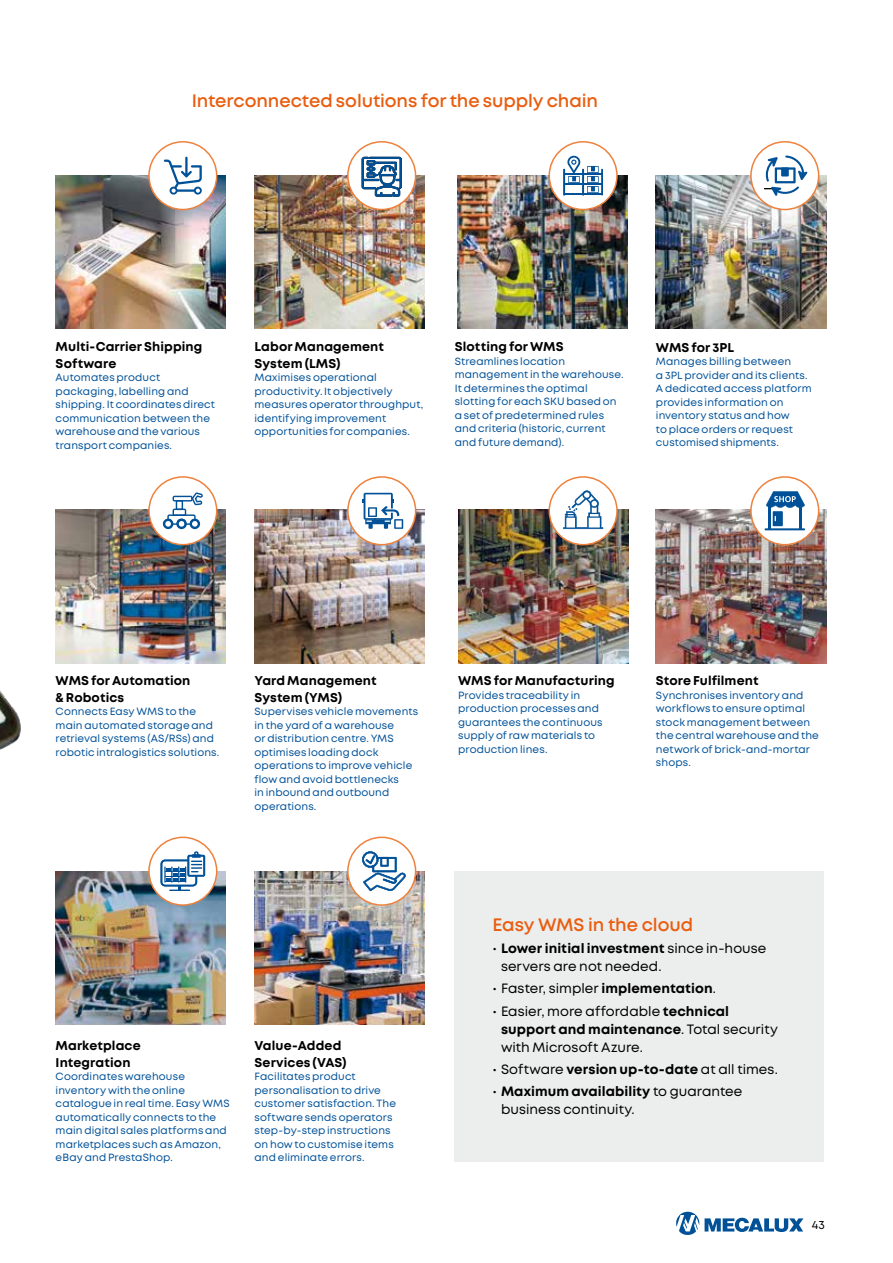
<style>
.page{position:relative;width:893px;height:1263px;background:#fff}
.page>*{position:absolute;margin:0;border:0;box-sizing:border-box;transform-origin:0 0}
.t1{font:600 18px "Mont";letter-spacing:-.005em;color:#e95d0f}
.t2{font:13.5px/18px "Mont";letter-spacing:.005em;color:#000}
.t3{font:700 12.75px/16.5px "Mont";letter-spacing:.01em;color:#000}
.t4{font:12px "Mont";color:#000}
.t5{font:10.5px/13.5px "Mont";letter-spacing:.01em;color:#005198}
.s1{font-weight:700}
</style>
<div class="page">
<svg style="left:676px;top:1212px;width:23px;height:23px"></svg>
<svg style="left:705px;top:1218px;width:98px;height:14px"></svg>
<img style="left:0;top:690px;width:21px;height:60px">
<div style="left:455px;top:871px;width:369px;height:290px;background:#eceded"></div>
<img style="left:56px;top:175px;width:170px;height:153px">
<div style="left:149px;top:142px;width:68px;height:67px;background:#fff;border-radius:50%"></div>
<div style="left:148px;top:141px;width:69px;height:69px;border:2px solid #ee813c;border-radius:50%"></div>
<svg style="left:164px;top:157px;width:38px;height:38px"></svg>
<img style="left:656px;top:510px;width:170px;height:153px">
<div style="left:751px;top:477px;width:68px;height:68px;background:#fff;border-radius:50%"></div>
<div style="left:750px;top:476px;width:69px;height:69px;border:2px solid #ee813c;border-radius:50%"></div>
<hr style="left:800px;top:505px;width:2px;height:24px;background:#005198">
<hr style="left:768px;top:505px;width:2px;height:24px;background:#005198">
<hr style="left:765px;top:528px;width:40px;height:2px;background:#005198">
<svg style="left:766px;top:491px;width:39px;height:35px"></svg>
<img style="left:56px;top:871px;width:170px;height:153px">
<div style="left:149px;top:837px;width:68px;height:68px;background:#fff;border-radius:50%"></div>
<div style="left:148px;top:836px;width:69px;height:70px;border:2px solid #ee813c;border-radius:50%"></div>
<hr style="left:169px;top:889px;width:21px;height:2px;background:#005198">
<svg style="left:160px;top:851px;width:45px;height:39px"></svg>
<img style="left:458px;top:510px;width:170px;height:153px">
<div style="left:549px;top:477px;width:68px;height:68px;background:#fff;border-radius:50%"></div>
<div style="left:548px;top:476px;width:70px;height:69px;border:2px solid #ee813c;border-radius:50%"></div>
<svg style="left:563px;top:490px;width:40px;height:39px"></svg>
<img style="left:254px;top:510px;width:171px;height:153px">
<div style="left:348px;top:477px;width:68px;height:68px;background:#fff;border-radius:50%"></div>
<div style="left:347px;top:476px;width:69px;height:69px;border:2px solid #ee813c;border-radius:50%"></div>
<svg style="left:362px;top:493px;width:41px;height:36px"></svg>
<img style="left:656px;top:175px;width:170px;height:153px">
<div style="left:751px;top:142px;width:68px;height:67px;background:#fff;border-radius:50%"></div>
<div style="left:750px;top:141px;width:69px;height:69px;border:2px solid #ee813c;border-radius:50%"></div>
<svg style="left:764px;top:155px;width:43px;height:41px"></svg>
<img style="left:254px;top:175px;width:171px;height:153px">
<div style="left:348px;top:142px;width:68px;height:67px;background:#fff;border-radius:50%"></div>
<div style="left:347px;top:141px;width:69px;height:69px;border:2px solid #ee813c;border-radius:50%"></div>
<svg style="left:361px;top:157px;width:41px;height:40px"></svg>
<img style="left:457px;top:175px;width:170px;height:153px">
<div style="left:549px;top:142px;width:68px;height:67px;background:#fff;border-radius:50%"></div>
<div style="left:548px;top:141px;width:70px;height:69px;border:2px solid #ee813c;border-radius:50%"></div>
<hr style="left:563px;top:169px;width:2px;height:27px;background:#005198">
<hr style="left:601px;top:169px;width:2px;height:27px;background:#005198">
<hr style="left:582px;top:169px;width:2px;height:27px;background:#005198">
<hr style="left:564px;top:193px;width:38px;height:2px;background:#005198">
<hr style="left:564px;top:183px;width:38px;height:2px;background:#005198">
<hr style="left:564px;top:173px;width:38px;height:2px;background:#005198">
<svg style="left:587px;top:166px;width:12px;height:27px"></svg>
<svg style="left:567px;top:156px;width:13px;height:27px"></svg>
<img style="left:254px;top:871px;width:171px;height:153px">
<div style="left:348px;top:837px;width:68px;height:68px;background:#fff;border-radius:50%"></div>
<div style="left:347px;top:836px;width:69px;height:70px;border:2px solid #ee813c;border-radius:50%"></div>
<svg style="left:362px;top:851px;width:44px;height:40px"></svg>
<img style="left:56px;top:510px;width:170px;height:153px">
<div style="left:149px;top:477px;width:68px;height:68px;background:#fff;border-radius:50%"></div>
<div style="left:148px;top:476px;width:69px;height:69px;border:2px solid #ee813c;border-radius:50%"></div>
<svg style="left:163px;top:492px;width:40px;height:37px"></svg>
<h1 class="t1" style="left:192px;top:89px;width:408px">Interconnected solutions for the supply chain</h1>
<p class="t3" style="left:56px;top:338px;width:148px">Multi-Carrier Shipping<br>Software</p>
<p class="t5" style="left:56px;top:371px;width:161px">Automates product packaging, labelling and shipping. It coordinates direct communication between the warehouse and the various transport companies.</p>
<p class="t3" style="left:254px;top:338px;width:131px">Labor Management<br>System (LMS)</p>
<p class="t5" style="left:254px;top:371px;width:170px">Maximises operational productivity. It objectively measures operator throughput, identifying improvement opportunities for companies.</p>
<p class="t3" style="left:455px;top:338px;width:110px">Slotting for WMS</p>
<p class="t5" style="left:455px;top:354px;width:170px">Streamlines location management in the warehouse.<br>It determines the optimal slotting for each SKU based on a set of predetermined rules and criteria (historic, current and future demand).</p>
<p class="t3" style="left:656px;top:339px;width:80px">WMS for 3PL</p>
<p class="t5" style="left:656px;top:355px;width:157px">Manages billing between<br>a 3PL provider and its clients.<br>A dedicated access platform provides information on inventory status and how<br>to place orders or request customised shipments.</p>
<p class="t3" style="left:56px;top:672px;width:136px">WMS for Automation &amp; Robotics</p>
<p class="t5" style="left:56px;top:705px;width:165px">Connects Easy WMS to the main automated storage and retrieval systems (AS/RSs) and robotic intralogistics solutions.</p>
<p class="t3" style="left:254px;top:672px;width:124px">Yard Management<br>System (YMS)</p>
<p class="t5" style="left:254px;top:705px;width:165px">Supervises vehicle movements in the yard of a warehouse<br>or distribution centre. YMS optimises loading dock operations to improve vehicle flow and avoid bottlenecks<br>in inbound and outbound operations.</p>
<p class="t3" style="left:458px;top:672px;width:158px">WMS for Manufacturing</p>
<p class="t5" style="left:458px;top:688px;width:146px">Provides traceability in production processes and guarantees the continuous supply of raw materials to production lines.</p>
<p class="t3" style="left:656px;top:672px;width:104px">Store Fulfilment</p>
<p class="t5" style="left:656px;top:688px;width:165px">Synchronises inventory and workflows to ensure optimal stock management between the central warehouse and the network of brick-and-mortar shops.</p>
<p class="t3" style="left:56px;top:1038px;width:87px">Marketplace<br>Integration</p>
<p class="t5" style="left:56px;top:1070px;width:176px">Coordinates warehouse inventory with the online catalogue in real time. Easy WMS automatically connects to the main digital sales platforms and marketplaces such as Amazon, eBay and PrestaShop.</p>
<p class="t3" style="left:254px;top:1038px;width:94px">Value-Added<br>Services (VAS)</p>
<p class="t5" style="left:254px;top:1070px;width:143px">Facilitates product personalisation to drive customer satisfaction. The software sends operators step-by-step instructions on how to customise items and eliminate errors.</p>
<h1 class="t1" style="left:492px;top:913px;width:202px">Easy WMS in the cloud</h1>
<p class="t2" style="left:501px;top:939px;width:267px;text-indent:-9px">• <span class="s1">Lower initial investment</span> since in-house servers are not needed.</p>
<p class="t2" style="left:492px;top:980px;width:225px">• Faster, simpler <span class="s1">implementation</span>.</p>
<p class="t2" style="left:501px;top:1002px;width:278px;text-indent:-9px">• Easier, more affordable <span class="s1">technical support and maintenance</span>. Total security with Microsoft Azure.</p>
<p class="t2" style="left:492px;top:1060px;width:287px">• Software <span class="s1">version up-to-date</span> at all times.</p>
<p class="t2" style="left:501px;top:1082px;width:243px;text-indent:-9px">• <span class="s1">Maximum availability</span> to guarantee business continuity.</p>
<p class="t4" style="left:812px;top:1217px;width:14px">43</p>
</div>
